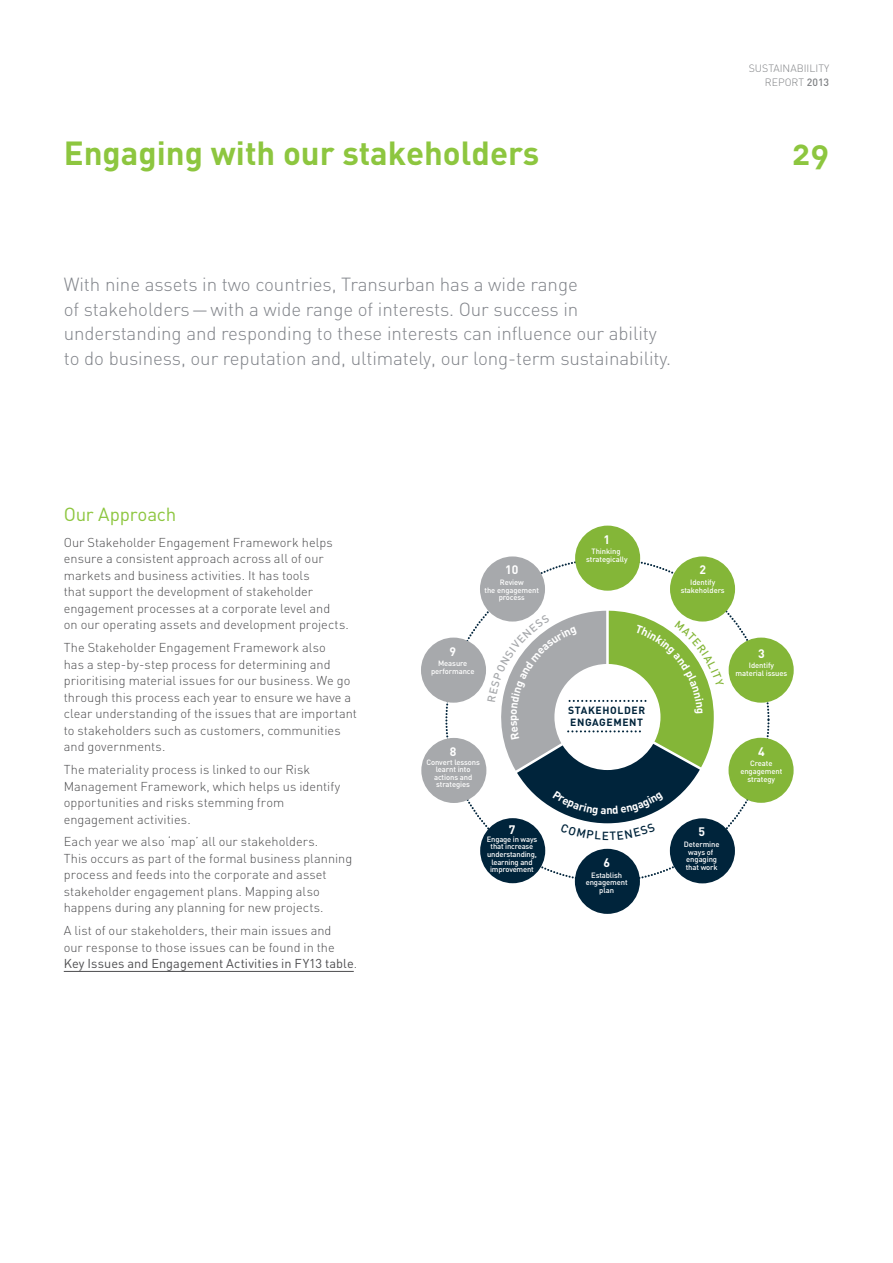
<style>
.page{position:relative;width:893px;height:1263px;background:#fff}
.page>*{position:absolute;margin:0;border:0;box-sizing:border-box;transform-origin:0 0}
.t1{font:700 33px "DIN";color:#8dc63f}
.t2{font:33px "DIN Bold Alternate";color:#8dc63f}
.t3{font:300 18.75px/24.8px "DIN";letter-spacing:-.005em;color:#81848a}
.t4{font:18.75px "DIN";letter-spacing:-.01em;color:#8dc63f}
.t5{font:300 12.75px/16.5px "DIN";letter-spacing:.005em;color:#4d4d4f}
.t6{font:700 12.15px "DIN";color:#fff}
.t7{font:300 10.5px/13.5px "DIN";color:#808285;text-align:right}
.t8{font:700 10.35px/12.5px "DIN";letter-spacing:.06em;color:#00243b}
.t9{font:500 7.65px/7.6px "DIN";letter-spacing:-.01em;color:#fff;text-align:center}
.s1{font-weight:500}
.s2{font-weight:400}
.s3{font-size:7.05px}
</style>
<div class="page">
<hr style="left:64px;top:971px;width:290px;height:1px;background:#4d4d4f">
<div style="left:670px;top:556px;width:65px;height:65px;background:#84b638;border-radius:50%"></div>
<div style="left:729px;top:638px;width:65px;height:65px;background:#84b638;border-radius:50%"></div>
<div style="left:728px;top:738px;width:66px;height:65px;background:#84b638;border-radius:50%"></div>
<div style="left:421px;top:638px;width:65px;height:65px;background:#a7a9ac;border-radius:50%"></div>
<div style="left:480px;top:556px;width:65px;height:65px;background:#a7a9ac;border-radius:50%"></div>
<div style="left:421px;top:738px;width:65px;height:65px;background:#a7a9ac;border-radius:50%"></div>
<div style="left:575px;top:849px;width:65px;height:65px;background:#00243b;border-radius:50%"></div>
<div style="left:480px;top:818px;width:65px;height:65px;background:#00243b;border-radius:50%"></div>
<div style="left:670px;top:818px;width:65px;height:65px;background:#00243b;border-radius:50%"></div>
<div style="left:575px;top:526px;width:65px;height:65px;background:#84b638;border-radius:50%"></div>
<svg style="left:487px;top:611px;width:237px;height:229px"></svg>
<h1 class="t1" style="left:64px;top:131px;width:477px">Engaging with our stakeholders</h1>
<p class="t3" style="left:64px;top:271px;width:609px">With nine assets in two countries, Transurban has a wide range<br>of stakeholders—with a wide range of interests. Our success in understanding and responding to these interests can influence our ability to do business, our reputation and, ultimately, our long-term sustainability.</p>
<p class="t7" style="left:749px;top:61px;width:82px">SUSTAINABIILITY<br>REPORT <span class="s1">2013</span></p>
<h1 class="t2" style="left:793px;top:131px;width:38px">29</h1>
<h2 class="t4" style="left:64px;top:503px;width:114px">Our Approach</h2>
<p class="t5" style="left:64px;top:533px;width:287px">Our Stakeholder Engagement Framework helps ensure a consistent approach across all of our markets and business activities. It has tools<br>that support the development of stakeholder engagement processes at a corporate level and<br>on our operating assets and development projects.</p>
<p class="t5" style="left:64px;top:639px;width:295px">The Stakeholder Engagement Framework also<br>has a step-by-step process for determining and prioritising material issues for our business. We go through this process each year to ensure we have a clear understanding of the issues that are important to stakeholders such as customers, communities and governments.</p>
<p class="t5" style="left:64px;top:761px;width:278px">The materiality process is linked to our Risk Management Framework, which helps us identify opportunities and risks stemming from engagement activities.</p>
<p class="t5" style="left:64px;top:833px;width:290px">Each year we also ‘map’ all our stakeholders.<br>This occurs as part of the formal business planning process and feeds into the corporate and asset stakeholder engagement plans. Mapping also happens during any planning for new projects.</p>
<p class="t5" style="left:64px;top:922px;width:295px">A list of our stakeholders, their main issues and<br>our response to those issues can be found in the<br><span class="s2">Key Issues and Engagement Activities in FY13 table</span>.</p>
<p class="t6" style="left:604px;top:531px;width:8px">1</p>
<p class="t9" style="left:586px;top:547px;width:43px">Thinking strategically</p>
<p class="t6" style="left:505px;top:562px;width:15px">10</p>
<p class="t9" style="left:484px;top:578px;width:56px">Review<br>the engagement proces<span class="s3">s</span></p>
<p class="t6" style="left:699px;top:562px;width:8px">2</p>
<p class="t9" style="left:681px;top:578px;width:45px">Identify stakeholders</p>
<p class="t6" style="left:449px;top:643px;width:8px">9</p>
<p class="t9" style="left:431px;top:659px;width:45px">Measure performance</p>
<p class="t6" style="left:758px;top:645px;width:8px">3</p>
<p class="t9" style="left:736px;top:661px;width:53px">Identify material issues</p>
<p class="t8" style="left:568px;top:703px;width:78px">STAKEHOLDER<br>ENGAGEMENT</p>
<p class="t6" style="left:450px;top:743px;width:8px">8</p>
<p class="t9" style="left:426px;top:758px;width:55px">Convert lessons learnt into actions and strategies</p>
<p class="t6" style="left:758px;top:743px;width:8px">4</p>
<p class="t9" style="left:740px;top:759px;width:44px">Create engagement strategy</p>
<p class="t6" style="left:509px;top:822px;width:8px">7</p>
<p class="t9" style="left:487px;top:835px;width:52px">Engage in ways that increase understanding, learning and improvement</p>
<p class="t6" style="left:603px;top:854px;width:8px">6</p>
<p class="t9" style="left:586px;top:871px;width:44px">Establish engagement plan</p>
<p class="t6" style="left:698px;top:824px;width:8px">5</p>
<p class="t9" style="left:684px;top:840px;width:37px">Determine ways of engaging that work</p>
</div>
